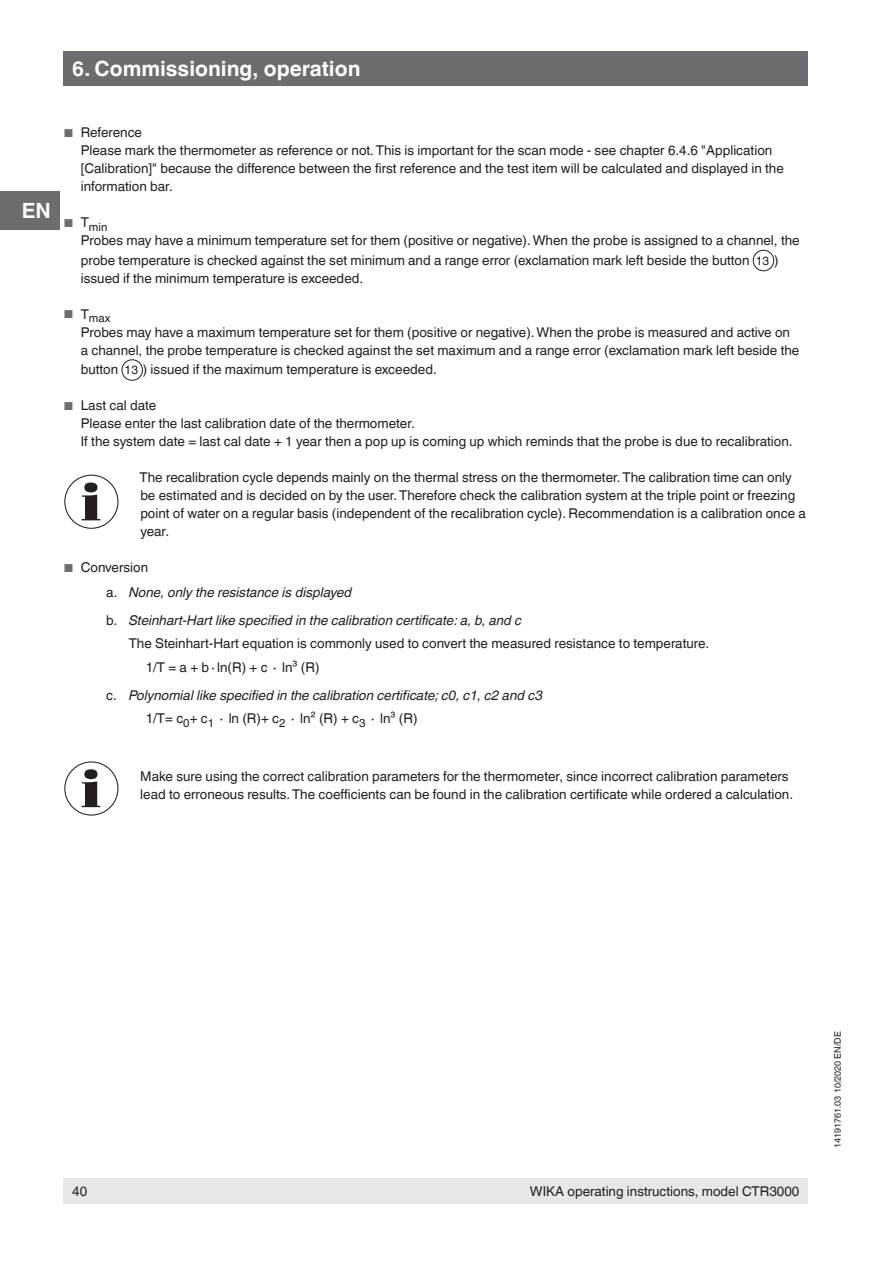
<style>
.page{position:relative;width:893px;height:1263px;background:#fff}
.page>*{position:absolute;margin:0;border:0;box-sizing:border-box;transform-origin:0 0}
.t1{font:700 21px "Helvetica World";color:#fff}
.t2{font:13.5px/18px "Helvetica World";color:#231f20}
.t3{font:italic 13.5px/24.5px "Helvetica World";color:#231f20}
.t4{font:11.55px "Helvetica World";color:#231f20}
.t5{font:9px "Helvetica World";color:#231f20}
.s1{font-size:11.55px;color:#6c6d70}
.s2{font-size:12px}
.s3{font-style:normal;font-size:11.55px;color:#6c6d70}
.s4{font-style:normal}
</style>
<div class="page">
<div style="left:64px;top:51px;width:744px;height:34px;background:#6c6d70"></div>
<div style="left:0;top:191px;width:60px;height:39px;background:#6c6d70"></div>
<div style="left:64px;top:1178px;width:744px;height:25px;background:#e6e7e9"></div>
<div style="left:753px;top:250px;width:21px;height:21px;border:1px solid #231f20;border-radius:50%"></div>
<div style="left:122px;top:359px;width:21px;height:22px;border:1px solid #231f20;border-radius:50%"></div>
<svg style="left:82px;top:482px;width:18px;height:38px"></svg>
<div style="left:64px;top:475px;width:54px;height:54px;border:1px solid #231f20;border-radius:50%"></div>
<svg style="left:82px;top:769px;width:18px;height:38px"></svg>
<div style="left:64px;top:761px;width:54px;height:54px;border:1px solid #231f20;border-radius:50%"></div>
<h1 class="t1" style="left:72px;top:56px;width:290px">6. Commissioning, operation</h1>
<h1 class="t1" style="left:22px;top:198px;width:31px">EN</h1>
<p class="t2" style="left:81px;top:124px;width:704px;text-indent:-17px"><span class="s1">■</span> Reference<br>Please mark the thermometer as reference or not. This is important for the scan mode - see chapter 6.4.6 "Application [Calibration]" because the difference between the first reference and the test item will be calculated and displayed in the information bar.</p>
<p class="t4" style="left:64px;top:220px;width:45px"><sup>■</sup> <sup>T</sup>min</p>
<p class="t2" style="left:81px;top:231px;width:720px;line-height:19.5px">Probes may have a minimum temperature set for them (positive or negative). When the probe is assigned to a channel, the probe temperature is checked against the set minimum and a range error (exclamation mark left beside the button <span class="s2">13</span> )</p>
<p class="t2" style="left:81px;top:269px;width:284px">issued if the minimum temperature is exceeded.</p>
<p class="t4" style="left:64px;top:311px;width:48px"><sup>■</sup> <sup>T</sup>max</p>
<p class="t2" style="left:81px;top:323px;width:720px">Probes may have a maximum temperature set for them (positive or negative). When the probe is measured and active on a channel, the probe temperature is checked against the set maximum and a range error (exclamation mark left beside the</p>
<p class="t2" style="left:81px;top:361px;width:358px">button <span class="s2">13</span> ) issued if the maximum temperature is exceeded.</p>
<p class="t2" style="left:81px;top:397px;width:713px;text-indent:-17px"><span class="s1">■</span> Last cal date<br>Please enter the last calibration date of the thermometer.<br>If the system date = last cal date + 1 year then a pop up is coming up which reminds that the probe is due to recalibration.</p>
<p class="t2" style="left:140px;top:469px;width:668px">The recalibration cycle depends mainly on the thermal stress on the thermometer. The calibration time can only be estimated and is decided on by the user. Therefore check the calibration system at the triple point or freezing point of water on a regular basis (independent of the recalibration cycle). Recommendation is a calibration once a year.</p>
<p class="t3" style="left:106px;top:555px;width:247px;text-indent:-43px"><span class="s3">■</span> <span class="s4">Conversion<br>a.</span> None, only the resistance is displayed</p>
<p class="t3" style="left:106px;top:608px;width:417px"><span class="s4">b.</span> Steinhart-Hart like specified in the calibration certificate: a, b, and c</p>
<p class="t2" style="left:129px;top:634px;width:582px">The Steinhart-Hart equation is commonly used to convert the measured resistance to temperature.</p>
<p class="t2" style="left:146px;top:658px;width:175px">1/T = a + b∙ln(R) + c ∙ ln³ (R)</p>
<p class="t3" style="left:146px;top:683px;width:398px;line-height:23.5px;text-indent:-39px"><span class="s4">c.</span> Polynomial like specified in the calibration certificate; c0, c1, c2 and c3<br><span class="s4">1/T= c</span><sub>0</sub><span class="s4">+ c</span><sub>1</sub> <span class="s4">∙ ln (R)+ c</span><sub>2</sub> <span class="s4">∙ ln² (R) + c</span><sub>3</sub> <span class="s4">∙ ln³ (R)</span></p>
<p class="t2" style="left:140px;top:767px;width:654px">Make sure using the correct calibration parameters for the thermometer, since incorrect calibration parameters lead to erroneous results. The coefficients can be found in the calibration certificate while ordered a calculation.</p>
<p class="t2" style="left:72px;top:1182px;width:17px">40</p>
<p class="t2" style="left:530px;top:1182px;width:271px">WIKA operating instructions, model CTR3000</p>
<p class="t5" style="left:832px;top:1148px;width:118px;rotate:-90deg">14191761.03 10/2020 EN/DE</p>
</div>
